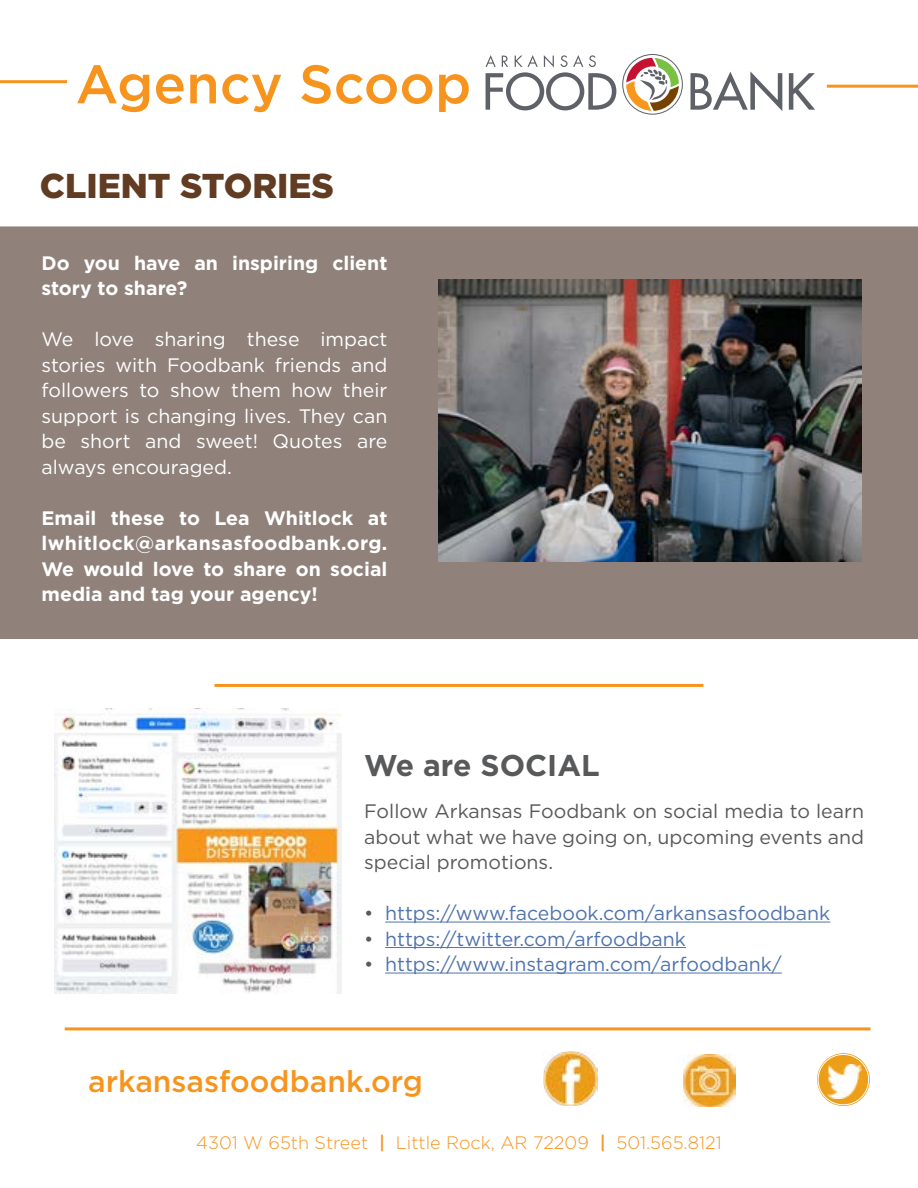
<style>
.page{position:relative;width:918px;height:1188px;background:#fff}
.page>*{position:absolute;margin:0;border:0;box-sizing:border-box;transform-origin:0 0}
.t1{font:500 54.15px "Gotham";color:#f7941e}
.t2{font:900 34.5px "Gotham";color:#613c22}
.t3{font:500 30px "Gotham";color:#f7941e}
.t4{font:700 30px "Gotham";color:#58595b}
.t5{font:19.5px/25.5px "Gotham";color:#fff;text-align:justify}
.t6{font:700 19.5px/25.5px "Gotham";color:#fff}
.t7{font:19.5px "Gotham";color:#4f73ad}
.t8{font:19.5px/25.5px "Gotham";color:#58595b;text-align:justify}
.t9{font:300 18px "Gotham";color:#f7941e}
.s1{color:#58595b}
.s2{font-weight:500}
</style>
<div class="page">
<div style="left:0;top:226px;width:918px;height:413px;background:#90827b"></div>
<svg style="left:691px;top:71px;width:91px;height:40px"></svg>
<svg style="left:789px;top:73px;width:26px;height:37px"></svg>
<svg style="left:485px;top:55px;width:131px;height:55px"></svg>
<svg style="left:622px;top:54px;width:61px;height:61px"></svg>
<hr style="left:0;top:80px;width:67px;height:3px;background:#f7941e">
<hr style="left:827px;top:85px;width:91px;height:3px;background:#f7941e">
<img style="left:544px;top:1051px;width:54px;height:54px">
<img style="left:683px;top:1054px;width:53px;height:53px">
<svg style="left:817px;top:1053px;width:53px;height:53px"></svg>
<div style="left:818px;top:1054px;width:51px;height:51px;border:1px solid #fff;border-radius:50%"></div>
<img style="left:828px;top:1064px;width:34px;height:34px">
<hr style="left:65px;top:1027px;width:805px;height:3px;background:#f7941e">
<img style="left:439px;top:280px;width:423px;height:282px">
<hr style="left:214px;top:684px;width:490px;height:3px;background:#f7941e">
<img style="left:54px;top:708px;width:287px;height:286px">
<hr style="left:385px;top:922px;width:445px;height:1px;background:#4f73ad">
<hr style="left:385px;top:947px;width:301px;height:1px;background:#4f73ad">
<hr style="left:385px;top:973px;width:397px;height:1px;background:#4f73ad">
<h1 class="t1" style="left:76px;top:49px;width:397px">Agency Scoop</h1>
<h2 class="t2" style="left:40px;top:162px;width:296px">CLIENT STORIES</h2>
<p class="t6" style="left:42px;top:250px;width:347px">Do you have an inspiring client story to share?</p>
<p class="t5" style="left:42px;top:326px;width:347px">We love sharing these impact stories with Foodbank friends and followers to show them how their support is changing lives. They can be short and sweet! Quotes are always encouraged.</p>
<p class="t6" style="left:42px;top:505px;width:347px;text-align:justify">Email these to Lea Whitlock at lwhitlock@arkansasfoodbank.org.<br>We would love to share on social media and tag your agency!</p>
<h3 class="t4" style="left:364px;top:746px;width:237px">We are SOCIAL</h3>
<p class="t8" style="left:364px;top:798px;width:501px">Follow Arkansas Foodbank on social media to learn about what we have going on, upcoming events and special promotions.</p>
<p class="t7" style="left:364px;top:901px;width:468px"><span class="s1">•</span> https://www.facebook.com/arkansasfoodbank</p>
<p class="t7" style="left:364px;top:926px;width:323px"><span class="s1">•</span> https://twitter.com/arfoodbank</p>
<p class="t7" style="left:364px;top:952px;width:419px"><span class="s1">•</span> https://www.instagram.com/arfoodbank/</p>
<h3 class="t3" style="left:88px;top:1061px;width:336px">arkansasfoodbank.org</h3>
<p class="t9" style="left:196px;top:1132px;width:527px">4301 W 65th Street <span class="s2">|</span> Little Rock, AR 72209 <span class="s2">|</span> 501.565.8121</p>
</div>
